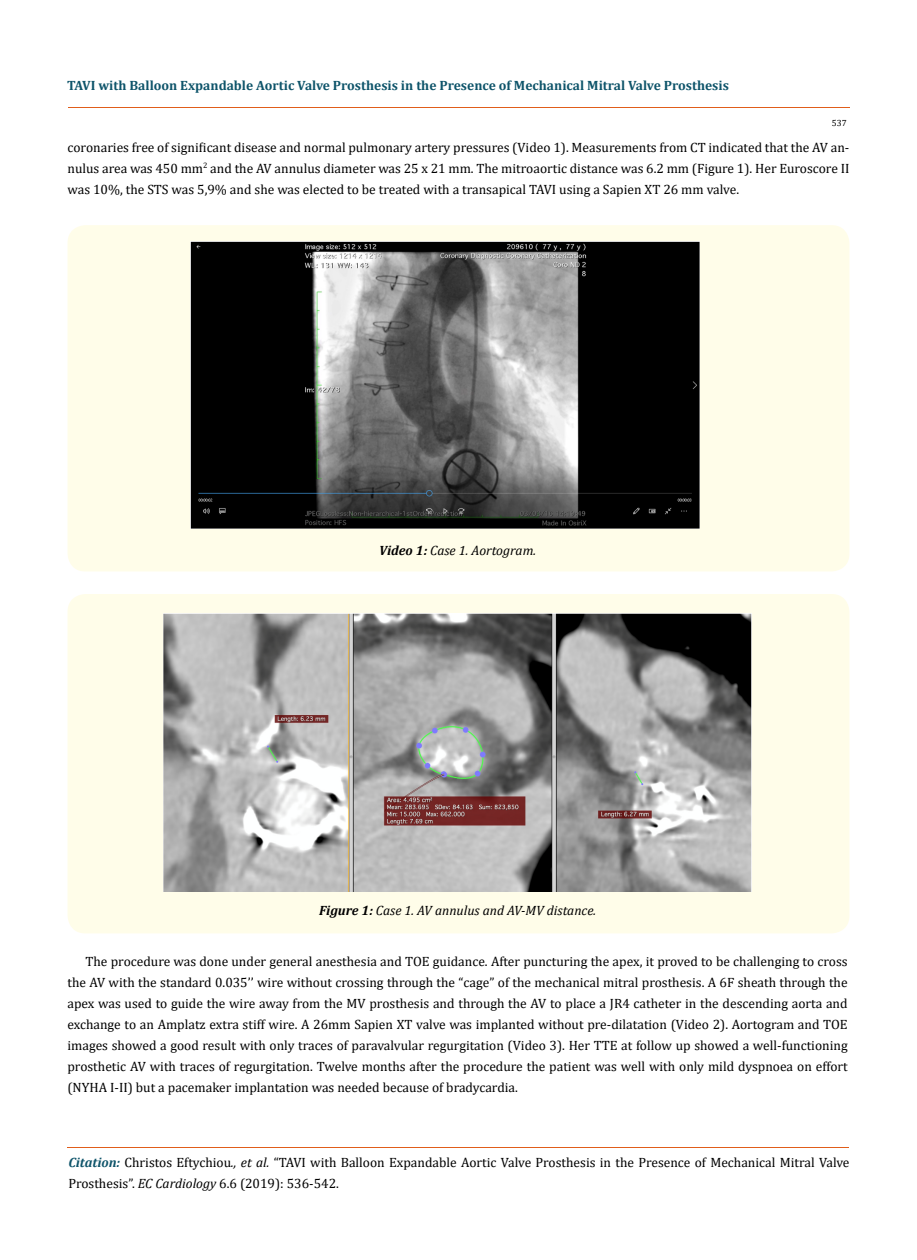
<style>
.page{position:relative;width:917px;height:1260px;background:#fff}
.page>*{position:absolute;margin:0;border:0;box-sizing:border-box;transform-origin:0 0}
.t1{font:13.5px/21px "Cambria";color:#000;text-align:justify}
.t2{font:700 13.5px "Cambria";color:#0e546a}
.t3{font:italic 13.5px "Cambria";color:#000}
.t4{font:9px "Cambria";color:#000}
.s1{font-weight:700}
.s2{font-weight:700;font-style:italic;color:#0e546a}
.s3{font-style:italic}
</style>
<div class="page">
<hr style="left:68px;top:108px;width:781px;height:1px;background:#e05d1a">
<hr style="left:67px;top:1148px;width:782px;height:1px;background:#e05d1a">
<div style="left:68px;top:225px;width:781px;height:346px;background:#fffde9;border-radius:18px"></div>
<img style="left:190px;top:241px;width:509px;height:287px">
<div style="left:68px;top:594px;width:781px;height:339px;background:#fffde9;border-radius:18px"></div>
<img style="left:164px;top:613px;width:587px;height:278px">
<p class="t2" style="left:67px;top:76px;width:663px">TAVI with Balloon Expandable Aortic Valve Prosthesis in the Presence of Mechanical Mitral Valve Prosthesis</p>
<p class="t4" style="left:831px;top:118px;width:16px">537</p>
<p class="t1" style="left:67px;top:137px;width:783px">coronaries free of significant disease and normal pulmonary artery pressures (Video 1). Measurements from CT indicated that the AV an&shy;nulus area was 450 mm<sup>2</sup> and the AV annulus diameter was 25 x 21 mm. The mitroaortic distance was 6.2 mm (Figure 1). Her Euroscore II was 10%, the STS was 5,9% and she was elected to be treated with a transapical TAVI using a Sapien XT 26 mm valve.</p>
<p class="t3" style="left:379px;top:541px;width:158px"><span class="s1">Video 1:</span> Case 1. Aortogram.</p>
<p class="t3" style="left:319px;top:901px;width:279px"><span class="s1">Figure 1:</span> Case 1. AV annulus and AV-MV distance.</p>
<p class="t1" style="left:67px;top:951px;width:781px;text-indent:18px">The procedure was done under general anesthesia and TOE guidance. After puncturing the apex, it proved to be challenging to cross the AV with the standard 0.035’’ wire without crossing through the “cage” of the mechanical mitral prosthesis. A 6F sheath through the apex was used to guide the wire away from the MV prosthesis and through the AV to place a JR4 catheter in the descending aorta and exchange to an Amplatz extra stiff wire. A 26mm Sapien XT valve was implanted without pre-dilatation (Video 2). Aortogram and TOE images showed a good result with only traces of paravalvular regurgitation (Video 3). Her TTE at follow up showed a well-functioning prosthetic AV with traces of regurgitation. Twelve months after the procedure the patient was well with only mild dyspnoea on effort (NYHA I-II) but a pacemaker implantation was needed because of bradycardia.</p>
<p class="t1" style="left:68px;top:1152px;width:782px"><span class="s2">Citation:</span> Christos Eftychiou<span class="s3">., et al.</span> “TAVI with Balloon Expandable Aortic Valve Prosthesis in the Presence of Mechanical Mitral Valve<br>Prosthesis”. <span class="s3">EC Cardiology</span> 6.6 (2019): 536-542.</p>
</div>
